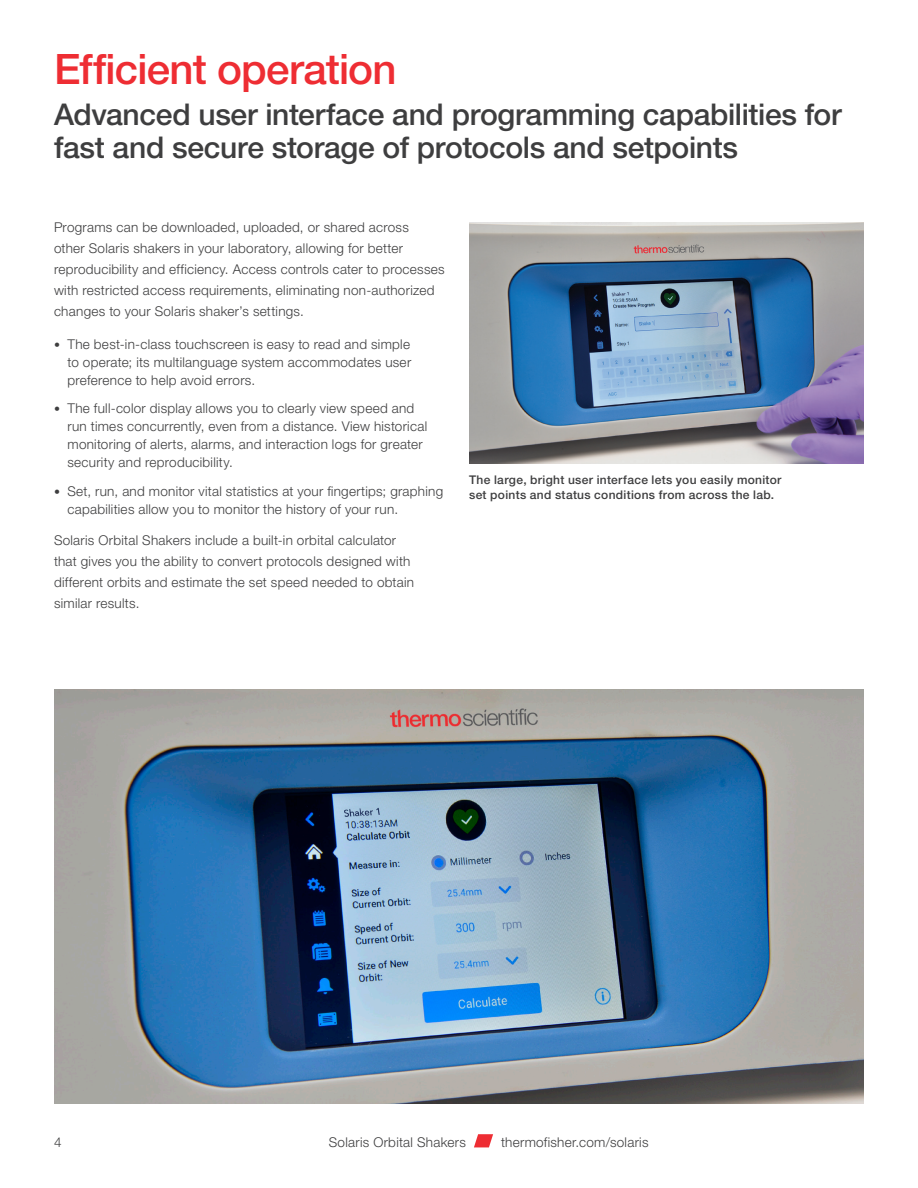
<style>
.page{position:relative;width:918px;height:1188px;background:#fff}
.page>*{position:absolute;margin:0;border:0;box-sizing:border-box;transform-origin:0 0}
.Headline{font:500 42px "Helvetica Neue LTW1 G";letter-spacing:-.02em;color:#ee2d33}
.Subhead_Main{font:500 30px/33px "Helvetica Neue LTW1 G";letter-spacing:-.01em;color:#3e3e3f}
.Body__Copy__No_Basel{font:300 13.5px/21px "Helvetica Neue LTW1 G";letter-spacing:.02em;color:#3e3e3f}
.Figure_Caption{font:500 12px/15.8px "Helvetica Neue LTW1 G";letter-spacing:.03em;color:#3e3e3f}
.s1{font-size:12px}
</style>
<div class="page">
<img style="left:470px;top:222px;width:394px;height:242px">
<img style="left:54px;top:689px;width:810px;height:415px">
<svg style="left:474px;top:1134px;width:19px;height:13px"></svg>
<p class="Headline" style="left:54px;top:44px;width:344px">Efficient operation</p>
<p class="Subhead_Main" style="left:54px;top:98px;width:789px">Advanced user interface and programming capabilities for fast and secure storage of protocols and setpoints</p>
<p class="Body__Copy__No_Basel" style="left:54px;top:216px;width:392px">Programs can be downloaded, uploaded, or shared across<br>other Solaris shakers in your laboratory, allowing for better reproducibility and efficiency. Access controls cater to processes with restricted access requirements, eliminating non-authorized changes to your Solaris shaker’s settings.</p>
<p class="Body__Copy__No_Basel" style="left:68px;top:335px;width:345px;line-height:18px;text-align:justify;text-indent:-14px"><span class="s1">•</span> The best-in-class touchscreen is easy to read and simple to operate; its multilanguage system accommodates user preference to help avoid errors.</p>
<p class="Body__Copy__No_Basel" style="left:68px;top:399px;width:361px;line-height:18px;text-indent:-14px"><span class="s1">•</span> The full-color display allows you to clearly view speed and run times concurrently, even from a distance. View historical monitoring of alerts, alarms, and interaction logs for greater security and reproducibility.</p>
<p class="Body__Copy__No_Basel" style="left:68px;top:482px;width:377px;line-height:18px;text-indent:-14px"><span class="s1">•</span> Set, run, and monitor vital statistics at your fingertips; graphing capabilities allow you to monitor the history of your run.</p>
<p class="Body__Copy__No_Basel" style="left:54px;top:530px;width:362px">Solaris Orbital Shakers include a built-in orbital calculator that gives you the ability to convert protocols designed with different orbits and estimate the set speed needed to obtain similar results.</p>
<p class="Figure_Caption" style="left:469px;top:471px;width:314px">The large, bright user interface lets you easily monitor set points and status conditions from across the lab.</p>
<p class="Body__Copy__No_Basel" style="left:54px;top:1132px;width:9px">4</p>
<p class="Body__Copy__No_Basel" style="left:329px;top:1132px;width:139px">Solaris Orbital Shakers</p>
<p class="Body__Copy__No_Basel" style="left:501px;top:1132px;width:149px">thermofisher.com/solaris</p>
</div>
